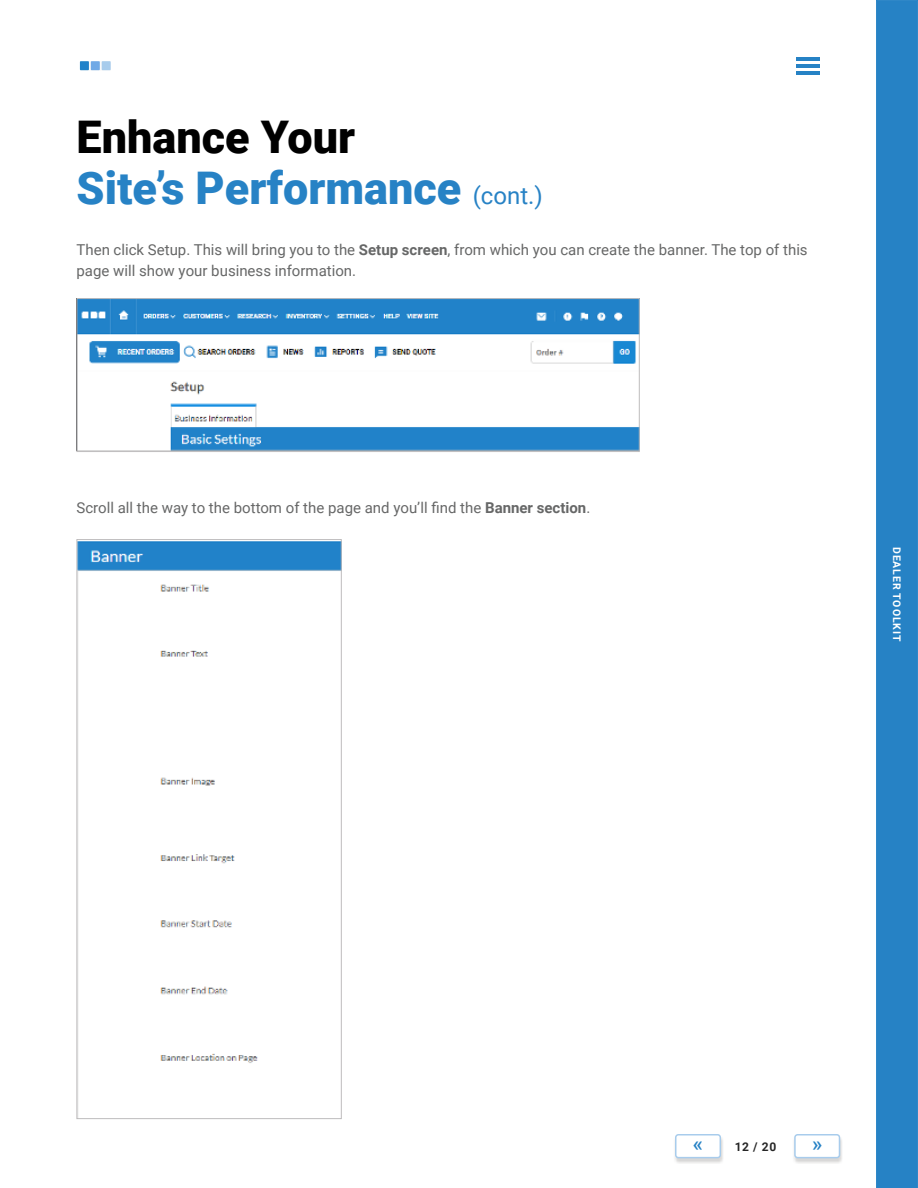
<style>
.page{position:relative;width:918px;height:1188px;background:#fff}
.page>*{position:absolute;margin:0;border:0;box-sizing:border-box;transform-origin:0 0}
.t1{font:900 45px/51px "Roboto";color:#2782c5}
.t2{font:500 21px "Roboto";color:#2682c5}
.t3{font:15px/21px "Roboto";color:#666767}
.t4{font:700 12px "Roboto";color:#262626}
.t5{font:700 10.5px "Roboto";letter-spacing:.085em;color:#fff}
.s1{color:#000}
.s2{font-weight:400;font-size:24px}
.s3{font-weight:700}
</style>
<div class="page">
<svg style="left:876px;top:0;width:42px;height:1188px;background:#2782c5"></svg>
<hr style="left:796px;top:72px;width:24px;height:3px;background:#2682c5">
<hr style="left:796px;top:57px;width:24px;height:4px;background:#2682c5">
<hr style="left:796px;top:65px;width:24px;height:3px;background:#2682c5">
<svg style="left:80px;top:61px;width:31px;height:9px"></svg>
<div style="left:673px;top:1135px;width:51px;height:29px;background:#cbcac9;opacity:.75"></div>
<div style="left:676px;top:1135px;width:44px;height:23px;background:#fff;border-radius:3px"></div>
<div style="left:675px;top:1134px;width:46px;height:24px;border:2px solid #a8ccec;border-radius:3px"></div>
<div style="left:792px;top:1135px;width:51px;height:29px;background:#cbcac9;opacity:.75"></div>
<div style="left:795px;top:1135px;width:44px;height:23px;background:#fff;border-radius:3px"></div>
<div style="left:794px;top:1134px;width:46px;height:24px;border:2px solid #a8ccec;border-radius:3px"></div>
<img style="left:78px;top:541px;width:262px;height:522px">
<div style="left:76px;top:539px;width:266px;height:580px;border:1px solid #bebcbd"></div>
<img style="left:78px;top:300px;width:560px;height:150px">
<div style="left:76px;top:298px;width:564px;height:154px;border:1px solid #bebcbd"></div>
<h1 class="t1" style="left:76px;top:110px;width:468px"><span class="s1">Enhance Your<br></span>Site’s Performance <span class="s2">(cont.)</span></h1>
<p class="t3" style="left:76px;top:238px;width:733px">Then click Setup. This will bring you to the <span class="s3">Setup screen</span>, from which you can create the banner. The top of this page will show your business information.</p>
<p class="t3" style="left:76px;top:497px;width:515px">Scroll all the way to the bottom of the page and you’ll find the <span class="s3">Banner section</span>.</p>
<p class="t5" style="left:904px;top:547px;width:96px;rotate:90deg">DEALER TOOLKIT</p>
<h2 class="t2" style="left:693px;top:1129px;width:12px">«</h2>
<p class="t4" style="left:735px;top:1138px;width:43px">12 / 20</p>
<h2 class="t2" style="left:812px;top:1129px;width:12px">»</h2>
</div>
